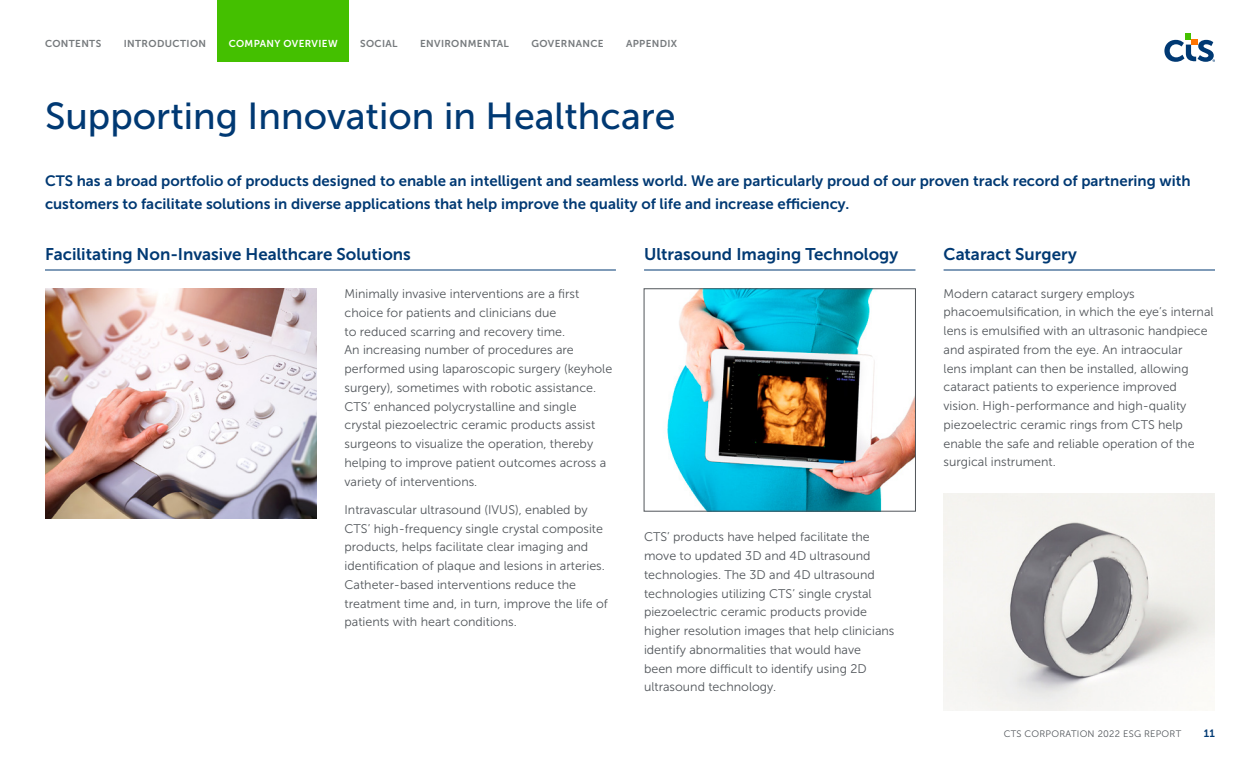
<style>
.page{position:relative;width:1260px;height:765px;background:#fff}
.page>*{position:absolute;margin:0;border:0;box-sizing:border-box;transform-origin:0 0}
.Heading_1{font:37.5px "Museo Sans 500";color:#003973}
.Heading_2{font:16.88px "Museo Sans 700";color:#003973}
.Intro_Text_2{font:15px/23.5px "Museo Sans 700";color:#003973}
.Body_Text{font:12.5px/18.8px "Museo Sans 300";color:#51555a}
.t1{font:10.62px "Museo Sans 700";color:#003973}
.t2{font:10px "Museo Sans 700";letter-spacing:.035em;color:#75797c}
.t3{font:10px "Museo Sans 700";letter-spacing:.035em;color:#fff}
.t4{font:9.38px "Museo Sans 300";letter-spacing:.025em;color:#51555a}
</style>
<div class="page">
<svg style="left:1164px;top:33px;width:51px;height:29px"></svg>
<div style="left:217px;top:0;width:132px;height:62px;background:#44c000"></div>
<hr style="left:644px;top:270px;width:271px;height:1px;background:#003973">
<img style="left:667px;top:291px;width:247px;height:218px">
<div style="left:644px;top:289px;width:272px;height:222px;border:1px solid #51555a"></div>
<img style="left:45px;top:289px;width:271px;height:229px">
<hr style="left:45px;top:270px;width:571px;height:1px;background:#003973">
<hr style="left:944px;top:270px;width:271px;height:1px;background:#003973">
<img style="left:944px;top:493px;width:271px;height:217px">
<p class="t2" style="left:45px;top:38px;width:58px">CONTENTS</p>
<p class="t2" style="left:124px;top:38px;width:84px">INTRODUCTION</p>
<p class="t3" style="left:229px;top:38px;width:110px">COMPANY OVERVIEW</p>
<p class="t2" style="left:360px;top:38px;width:39px">SOCIAL</p>
<p class="t2" style="left:420px;top:38px;width:90px">ENVIRONMENTAL</p>
<p class="t2" style="left:531px;top:38px;width:74px">GOVERNANCE</p>
<p class="t2" style="left:626px;top:38px;width:53px">APPENDIX</p>
<p class="Heading_1" style="left:45px;top:96px;width:632px">Supporting Innovation in Healthcare</p>
<p class="Intro_Text_2" style="left:45px;top:169px;width:1147px">CTS has a broad portfolio of products designed to enable an intelligent and seamless world. We are particularly proud of our proven track record of partnering with customers to facilitate solutions in diverse applications that help improve the quality of life and increase efficiency.</p>
<p class="Heading_2" style="left:45px;top:245px;width:367px">Facilitating Non-Invasive Healthcare Solutions</p>
<p class="Heading_2" style="left:944px;top:245px;width:135px">Cataract Surgery</p>
<p class="Body_Text" style="left:944px;top:284px;width:272px">Modern cataract surgery employs phacoemulsification, in which the eye’s internal lens is emulsified with an ultrasonic handpiece and aspirated from the eye. An intraocular<br>lens implant can then be installed, allowing cataract patients to experience improved vision. High-performance and high-quality piezoelectric ceramic rings from CTS help enable the safe and reliable operation of the surgical instrument.</p>
<p class="Heading_2" style="left:644px;top:245px;width:256px">Ultrasound Imaging Technology</p>
<p class="Body_Text" style="left:345px;top:285px;width:269px">Minimally invasive interventions are a first choice for patients and clinicians due<br>to reduced scarring and recovery time.<br>An increasing number of procedures are performed using laparoscopic surgery (keyhole surgery), sometimes with robotic assistance.<br>CTS’ enhanced polycrystalline and single crystal piezoelectric ceramic products assist surgeons to visualize the operation, thereby helping to improve patient outcomes across a variety of interventions.</p>
<p class="Body_Text" style="left:345px;top:500px;width:265px">Intravascular ultrasound (IVUS), enabled by CTS’ high-frequency single crystal composite products, helps facilitate clear imaging and identification of plaque and lesions in arteries.<br>Catheter-based interventions reduce the treatment time and, in turn, improve the life of patients with heart conditions.</p>
<p class="Body_Text" style="left:644px;top:528px;width:252px">CTS’ products have helped facilitate the move to updated 3D and 4D ultrasound technologies. The 3D and 4D ultrasound technologies utilizing CTS’ single crystal piezoelectric ceramic products provide higher resolution images that help clinicians identify abnormalities that would have<br>been more difficult to identify using 2D ultrasound technology.</p>
<p class="t4" style="left:1004px;top:729px;width:179px">CTS CORPORATION 2022 ESG REPORT</p>
<p class="t1" style="left:1204px;top:727px;width:13px">11</p>
</div>
